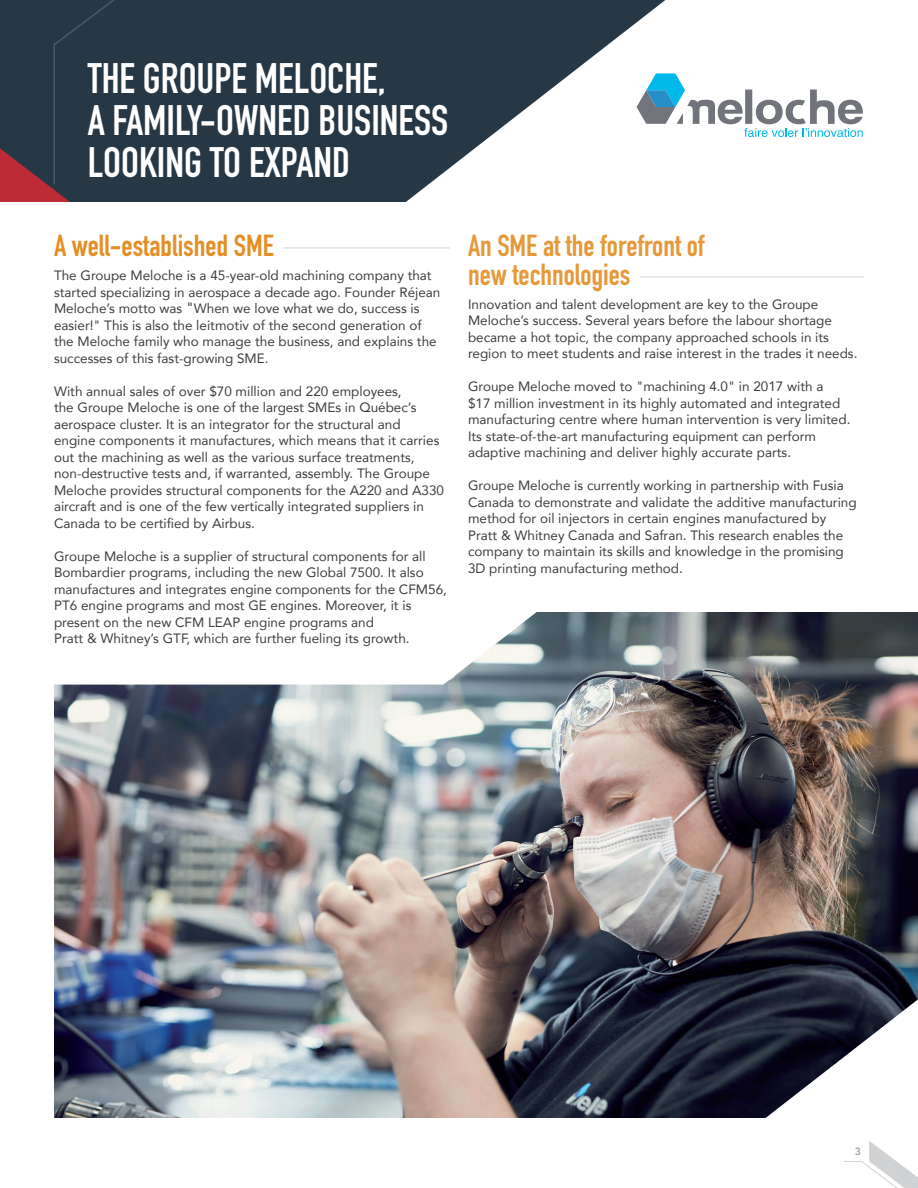
<style>
.page{position:relative;width:918px;height:1188px;background:#fff}
.page>*{position:absolute;margin:0;border:0;box-sizing:border-box;transform-origin:0 0}
.t1{font:700 42px "DIN Condensed";color:#fff}
.t2{font:700 30px/28.5px "DIN Condensed";color:#e69939}
.t3{font:700 30px "DIN Condensed";color:#e48f26}
.t4{font:13.5px/16.5px "Avenir";color:#3e3e3f}
.t5{font:800 10.5px "Avenir";color:#a1a3a6}
.s1{font-size:15px}
</style>
<div class="page">
<img style="left:54px;top:612px;width:864px;height:506px">
<svg style="left:54px;top:612px;width:623px;height:73px"></svg>
<svg style="left:725px;top:999px;width:193px;height:189px"></svg>
<svg style="left:665px;top:73px;width:198px;height:64px"></svg>
<svg style="left:282px;top:0;width:383px;height:202px;fill:#263846"></svg>
<div style="left:0;top:0;width:282px;height:202px;background:#263846"></div>
<hr style="left:283px;top:248px;width:167px;height:1px;background:#d1d2d4">
<hr style="left:640px;top:277px;width:224px;height:1px;background:#d1d2d4">
<p class="t1" style="left:88px;top:50px;width:299px">THE GROUPE MELOCHE,</p>
<p class="t1" style="left:88px;top:92px;width:362px">A FAMILY-OWNED BUSINESS</p>
<p class="t1" style="left:88px;top:134px;width:264px">LOOKING TO EXPAND</p>
<p class="t3" style="left:54px;top:226px;width:221px">A well-established SME</p>
<p class="t4" style="left:54px;top:267px;width:388px">The Groupe Meloche is a 45-year-old machining company that started specializing in aerospace a decade ago. Founder Réjean Meloche’s motto was <span class="s1">"</span>When we love what we do, success is easier!" This is also the leitmotiv of the second generation of the Meloche family who manage the business, and explains the successes of this fast-growing SME.</p>
<p class="t4" style="left:54px;top:383px;width:392px">With annual sales of over $70 million and 220 employees,<br>the Groupe Meloche is one of the largest SMEs in Québec’s aerospace cluster. It is an integrator for the structural and engine components it manufactures, which means that it carries out the machining as well as the various surface treatments, non-destructive tests and, if warranted, assembly. The Groupe Meloche provides structural components for the A220 and A330 aircraft and is one of the few vertically integrated suppliers in Canada to be certified by Airbus.</p>
<p class="t4" style="left:54px;top:548px;width:395px">Groupe Meloche is a supplier of structural components for all Bombardier programs, including the new Global 7500. It also manufactures and integrates engine components for the CFM56, PT6 engine programs and most GE engines. Moreover, it is present on the new CFM LEAP engine programs and<br>Pratt &amp; Whitney’s GTF, which are further fueling its growth.</p>
<p class="t2" style="left:468px;top:231px;width:238px">An SME at the forefront of new technologies</p>
<p class="t4" style="left:468px;top:296px;width:391px">Innovation and talent development are key to the Groupe Meloche’s success. Several years before the labour shortage became a hot topic, the company approached schools in its region to meet students and raise interest in the trades it needs.</p>
<p class="t4" style="left:468px;top:378px;width:384px">Groupe Meloche moved to "machining 4.0" in 2017 with a<br>$17 million investment in its highly automated and integrated manufacturing centre where human intervention is very limited.<br>Its state-of-the-art manufacturing equipment can perform adaptive machining and deliver highly accurate parts.</p>
<p class="t4" style="left:468px;top:477px;width:390px">Groupe Meloche is currently working in partnership with Fusia Canada to demonstrate and validate the additive manufacturing method for oil injectors in certain engines manufactured by Pratt &amp; Whitney Canada and Safran. This research enables the company to maintain its skills and knowledge in the promising 3D printing manufacturing method.</p>
<p class="t5" style="left:855px;top:1143px;width:8px">3</p>
</div>
